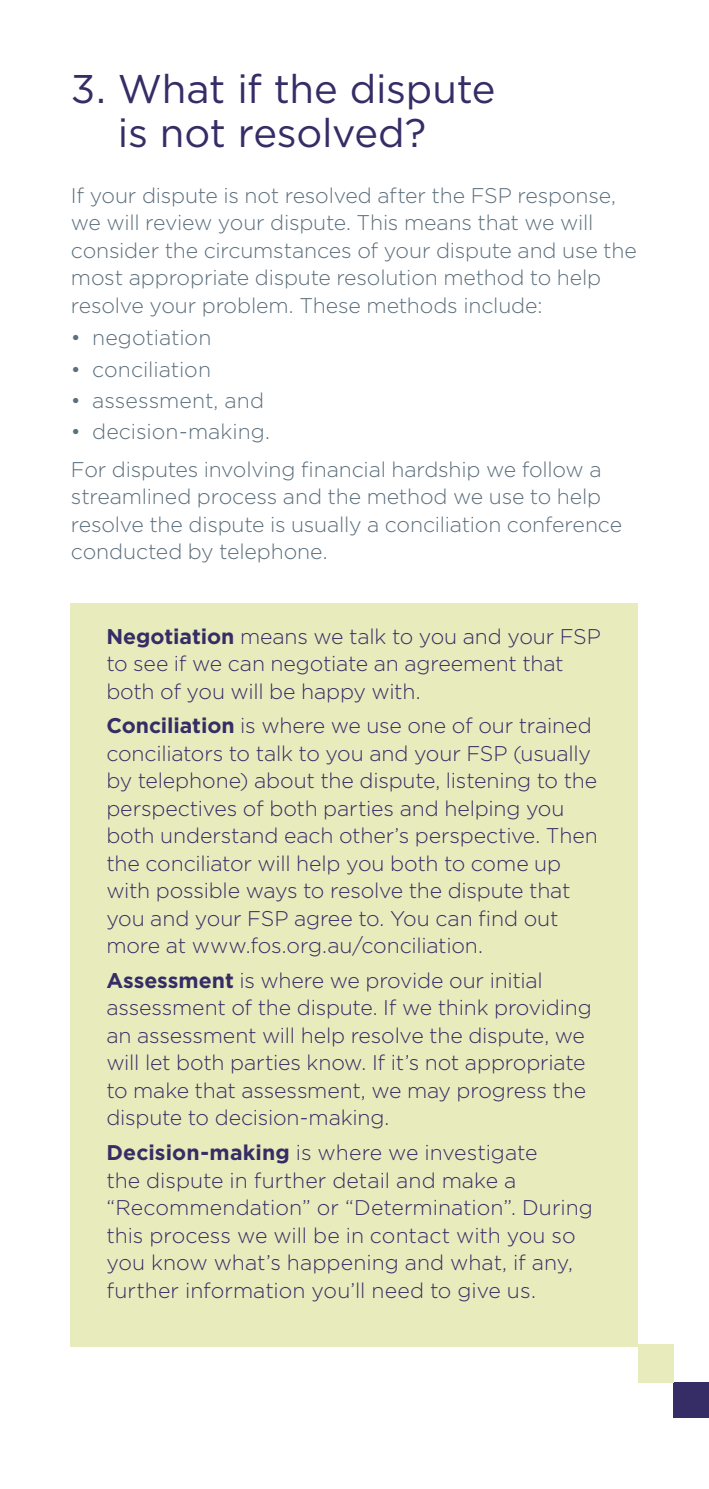
<style>
.page{position:relative;width:709px;height:1489px;background:#fff}
.page>*{position:absolute;margin:0;border:0;box-sizing:border-box;transform-origin:0 0}
.t1{font:40px/43.8px "Gotham";letter-spacing:-.01em;color:#362c66;text-align:center}
.t2{font:300 21.25px/27.5px "Gotham";letter-spacing:-.005em;color:#362c66}
.t3{font:300 21.25px/27.5px "Gotham";letter-spacing:-.01em;color:#5c6f7c}
.s1{font-weight:700}
</style>
<div class="page">
<div style="left:71px;top:602px;width:567px;height:744px;background:#e8ebbc"></div>
<div style="left:673px;top:1382px;width:36px;height:35px;background:#362c66"></div>
<div style="left:638px;top:1343px;width:35px;height:39px;background:#e8ebbc"></div>
<h1 class="t1" style="left:71px;top:66px;width:426px">3. What if the dispute is not resolved?</h1>
<p class="t3" style="left:71px;top:181px;width:567px">If your dispute is not resolved after the FSP response, we will review your dispute. This means that we will consider the circumstances of your dispute and use the most appropriate dispute resolution method to help resolve your problem. These methods include:</p>
<p class="t3" style="left:71px;top:323px;width:142px">• negotiation</p>
<p class="t3" style="left:71px;top:354px;width:142px">• conciliation</p>
<p class="t3" style="left:71px;top:386px;width:195px">• assessment, and</p>
<p class="t3" style="left:71px;top:411px;width:532px;line-height:38px">• decision-making.<br>For disputes involving financial hardship we follow a</p>
<p class="t3" style="left:71px;top:482px;width:553px">streamlined process and the method we use to help resolve the dispute is usually a conciliation conference conducted by telephone.</p>
<p class="t2" style="left:106px;top:621px;width:496px"><span class="s1">Negotiation</span> means we talk to you and your FSP to see if we can negotiate an agreement that both of you will be happy with.</p>
<p class="t2" style="left:106px;top:711px;width:493px"><span class="s1">Conciliation</span> is where we use one of our trained conciliators to talk to you and your FSP (usually by telephone) about the dispute, listening to the perspectives of both parties and helping you both understand each other’s perspective. Then the conciliator will help you both to come up with possible ways to resolve the dispute that you and your FSP agree to. You can find out more at www.fos.org.au/conciliation.</p>
<p class="t2" style="left:106px;top:966px;width:487px"><span class="s1">Assessment</span> is where we provide our initial assessment of the dispute. If we think providing an assessment will help resolve the dispute, we will let both parties know. If it’s not appropriate to make that assessment, we may progress the dispute to decision-making.</p>
<p class="t2" style="left:106px;top:1138px;width:488px"><span class="s1">Decision-making</span> is where we investigate<br>the dispute in further detail and make a “Recommendation” or “Determination”. During this process we will be in contact with you so you know what’s happening and what, if any, further information you’ll need to give us.</p>
</div>
